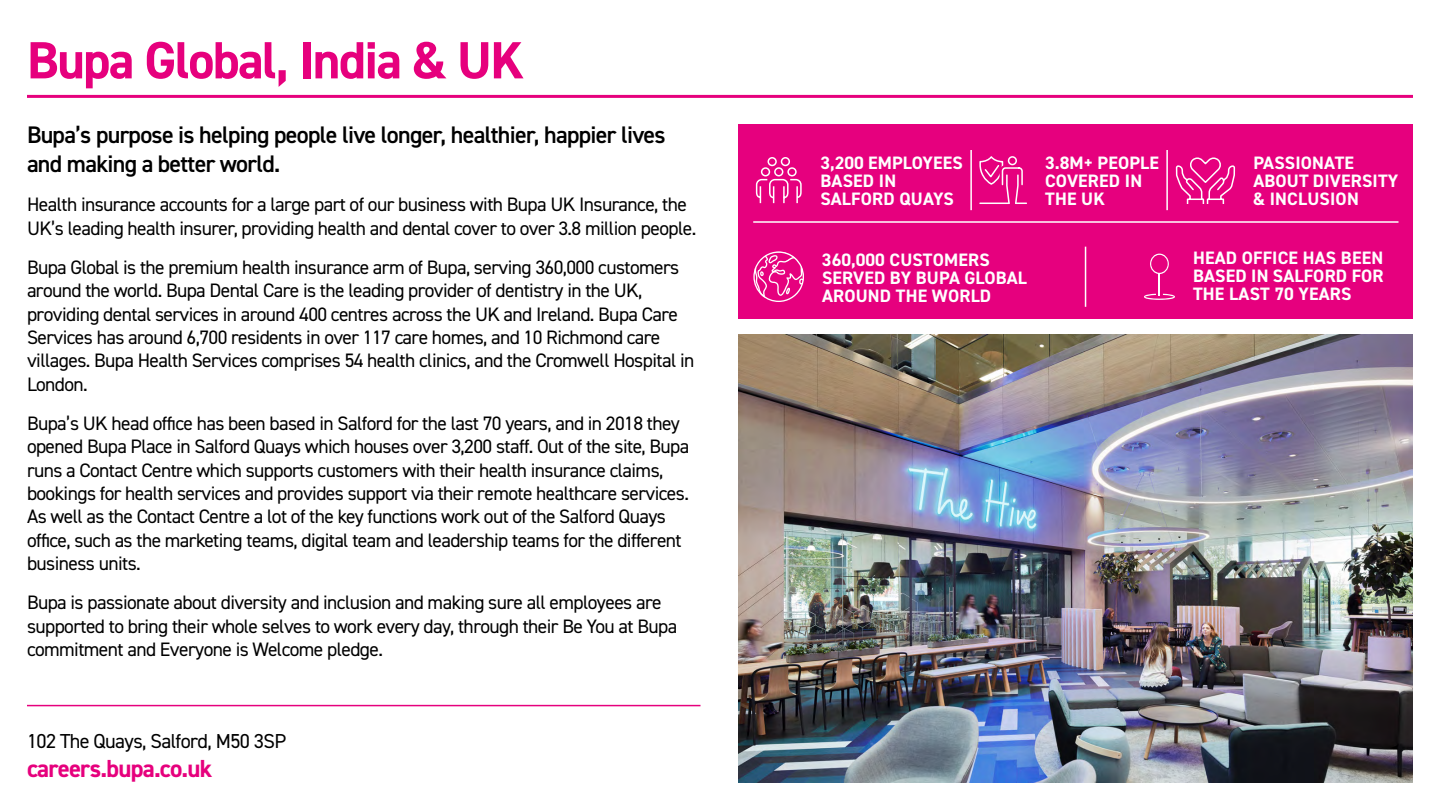
<style>
.page{position:relative;width:1440px;height:810px;background:#fff}
.page>*{position:absolute;margin:0;border:0;box-sizing:border-box;transform-origin:0 0}
.t1{font:700 52.5px "DIN2014";letter-spacing:-.03em;color:#e6007d}
.Website{font:700 24.75px "DIN2014";letter-spacing:-.03em;color:#e6007d}
.Body_Header{font:600 24px/28.8px "DIN2014";letter-spacing:-.03em;color:#000}
.Address{font:20.25px "DIN2014";letter-spacing:-.03em;color:#000}
.Body{font:19.5px/23.4px "DIN2014";letter-spacing:-.03em;color:#000}
.Infographic_Heading{font:700 18px/18px "DIN2014";letter-spacing:.01em;color:#fff}
</style>
<div class="page">
<img style="left:739px;top:334px;width:674px;height:449px">
<hr style="left:27px;top:95px;width:1386px;height:3px;background:#e6007d">
<hr style="left:27px;top:705px;width:673px;height:1px;background:#e6007d">
<div style="left:739px;top:124px;width:674px;height:196px;background:#e6007e"></div>
<hr style="left:753px;top:221px;width:646px;height:2px;background:#fff">
<hr style="left:1085px;top:247px;width:1px;height:60px;background:#fff">
<svg style="left:753px;top:251px;width:51px;height:51px"></svg>
<svg style="left:1144px;top:254px;width:31px;height:46px"></svg>
<hr style="left:1166px;top:150px;width:2px;height:60px;background:#fff">
<hr style="left:970px;top:150px;width:2px;height:60px;background:#fff">
<svg style="left:755px;top:157px;width:47px;height:47px"></svg>
<svg style="left:979px;top:156px;width:48px;height:48px"></svg>
<svg style="left:1175px;top:157px;width:61px;height:46px"></svg>
<h2 class="t1" style="left:27px;top:25px;width:499px">Bupa Global, India &amp; UK</h2>
<p class="Body_Header" style="left:27px;top:120px;width:640px">Bupa’s purpose is helping people live longer, healthier, happier lives and making a better world.</p>
<p class="Body" style="left:27px;top:192px;width:671px">Health insurance accounts for a large part of our business with Bupa UK Insurance, the<br>UK’s leading health insurer, providing health and dental cover to over 3.8 million people.</p>
<p class="Body" style="left:27px;top:255px;width:669px">Bupa Global is the premium health insurance arm of Bupa, serving 360,000 customers around the world. Bupa Dental Care is the leading provider of dentistry in the UK, providing dental services in around 400 centres across the UK and Ireland. Bupa Care Services has around 6,700 residents in over 117 care homes, and 10 Richmond care villages. Bupa Health Services comprises 54 health clinics, and the Cromwell Hospital in London.</p>
<p class="Body" style="left:27px;top:411px;width:664px">Bupa’s UK head office has been based in Salford for the last 70 years, and in 2018 they opened Bupa Place in Salford Quays which houses over 3,200 staff. Out of the site, Bupa runs a Contact Centre which supports customers with their health insurance claims, bookings for health services and provides support via their remote healthcare services.<br>As well as the Contact Centre a lot of the key functions work out of the Salford Quays office, such as the marketing teams, digital team and leadership teams for the different business units.</p>
<p class="Body" style="left:27px;top:591px;width:652px">Bupa is passionate about diversity and inclusion and making sure all employees are supported to bring their whole selves to work every day, through their Be You at Bupa commitment and Everyone is Welcome pledge.</p>
<p class="Address" style="left:27px;top:728px;width:261px">102 The Quays, Salford, M50 3SP</p>
<p class="Website" style="left:27px;top:752px;width:187px">careers.bupa.co.uk</p>
<p class="Infographic_Heading" style="left:820px;top:154px;width:144px">3,200 EMPLOYEES<br>BASED IN<br>SALFORD QUAYS</p>
<p class="Infographic_Heading" style="left:1045px;top:154px;width:115px">3.8M+ PEOPLE<br>COVERED IN<br>THE UK</p>
<p class="Infographic_Heading" style="left:1253px;top:154px;width:147px">PASSIONATE<br>ABOUT DIVERSITY &amp; INCLUSION</p>
<p class="Infographic_Heading" style="left:822px;top:250px;width:207px">360,000 CUSTOMERS<br>SERVED BY BUPA GLOBAL<br>AROUND THE WORLD</p>
<p class="Infographic_Heading" style="left:1193px;top:249px;width:192px;text-align:justify">HEAD OFFICE HAS BEEN BASED IN SALFORD FOR THE LAST 70 YEARS</p>
</div>
